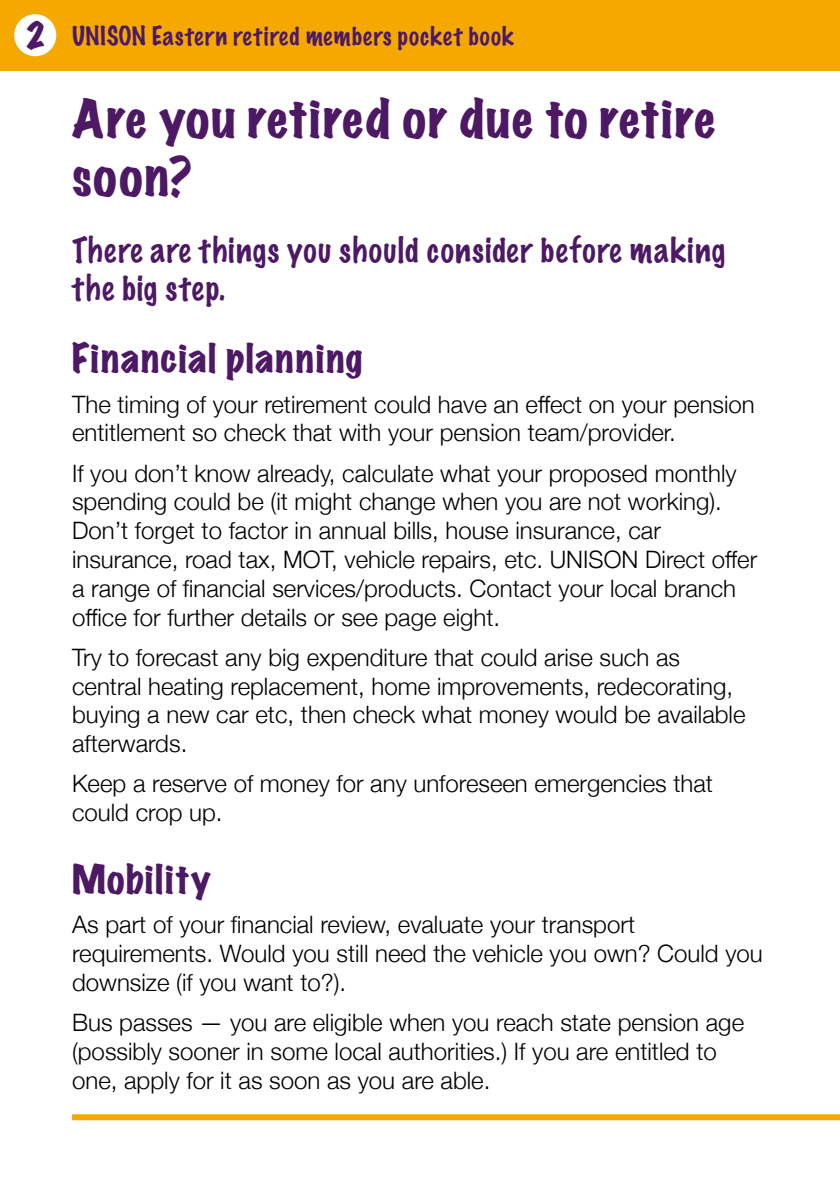
<style>
.page{position:relative;width:840px;height:1191px;background:#fff}
.page>*{position:absolute;margin:0;border:0;box-sizing:border-box;transform-origin:0 0}
.t1{font:expanded 48px/57.6px "Marker Felt";letter-spacing:.03em;color:#4d1965}
.t2{font:expanded 36px "Marker Felt";letter-spacing:.045em;color:#4d1965}
.t3{font:100 32px/38.4px "Marker Felt";letter-spacing:.04em;color:#4d1965}
.t4{font:300 24px/28.8px "Helvetica Neue";color:#000}
.t5{font:100 24px "Marker Felt";letter-spacing:.04em;color:#4d1965}
.s1{font-weight:400;font-stretch:expanded;font-size:32.2px}
</style>
<div class="page">
<div style="left:0;top:0;width:839px;height:70px;background:#f5a900"></div>
<div style="left:14px;top:14px;width:42px;height:42px;background:#fff;border-radius:50%"></div>
<div style="left:72px;top:1114px;width:767px;height:6px;background:#f5a900"></div>
<p class="t5" style="left:25px;top:17px;width:490px"><span class="s1">2</span> UNISON Eastern retired members pocket book</p>
<h1 class="t1" style="left:72px;top:89px;width:644px">Are you retired or due to retire soon?</h1>
<h3 class="t3" style="left:72px;top:230px;width:654px">There are things you should consider before making the big step.</h3>
<h2 class="t2" style="left:72px;top:330px;width:292px">Financial planning</h2>
<p class="t4" style="left:72px;top:388px;width:684px">The timing of your retirement could have an effect on your pension entitlement so check that with your pension team/provider.</p>
<p class="t4" style="left:72px;top:457px;width:686px">If you don’t know already, calculate what your proposed monthly spending could be (it might change when you are not working).<br>Don’t forget to factor in annual bills, house insurance, car insurance, road tax, MOT, vehicle repairs, etc. UNISON Direct offer a range of financial services/products. Contact your local branch office for further details or see page eight.</p>
<p class="t4" style="left:72px;top:641px;width:674px">Try to forecast any big expenditure that could arise such as central heating replacement, home improvements, redecorating, buying a new car etc, then check what money would be available afterwards.</p>
<p class="t4" style="left:72px;top:767px;width:642px">Keep a reserve of money for any unforeseen emergencies that could crop up.</p>
<h2 class="t2" style="left:72px;top:851px;width:140px">Mobility</h2>
<p class="t4" style="left:72px;top:908px;width:691px">As part of your financial review, evaluate your transport requirements. Would you still need the vehicle you own? Could you downsize (if you want to?).</p>
<p class="t4" style="left:72px;top:1006px;width:673px">Bus passes — you are eligible when you reach state pension age (possibly sooner in some local authorities.) If you are entitled to one, apply for it as soon as you are able.</p>
</div>
